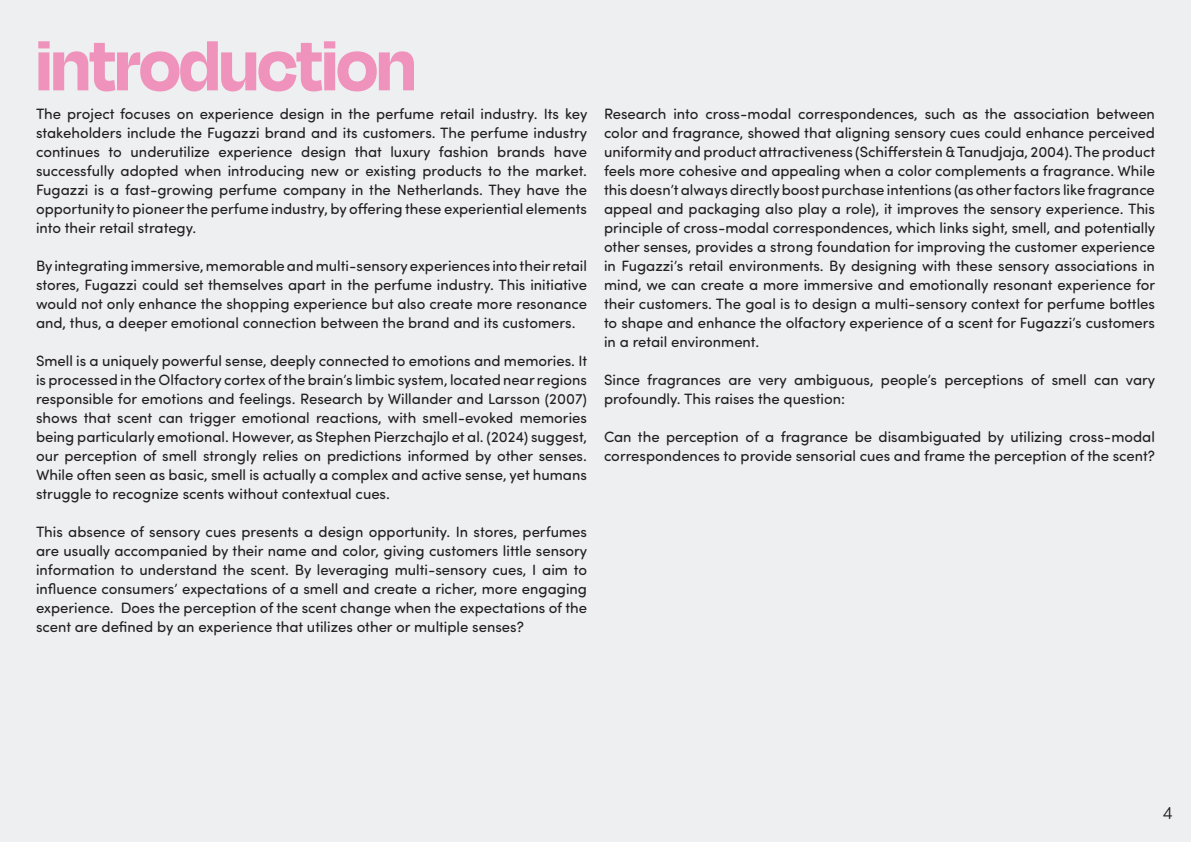
<style>
.page{position:relative;width:1191px;height:842px;background:#edeff0}
.page>*{position:absolute;margin:0;border:0;box-sizing:border-box;transform-origin:0 0}
.Heading_2{font:700 80px "Degular Display";letter-spacing:-.01em;color:#ef93bc}
.t1{font:300 18px "Sofia Pro Soft";color:#231f20}
.t2{font:15px/19px "Sofia Pro Soft";color:#231f20;text-align:justify}
</style>
<div class="page">
<p class="Heading_2" style="left:36px;top:18px;width:381px">introduction</p>
<p class="t2" style="left:36px;top:103px;width:553px">The project focuses on experience design in the perfume retail industry. Its key stakeholders include the Fugazzi brand and its customers. The perfume industry continues to underutilize experience design that luxury fashion brands have successfully adopted when introducing new or existing products to the market.<br>Fugazzi is a fast-growing perfume company in the Netherlands. They have the opportunity to pioneer the perfume industry, by offering these experiential elements into their retail strategy.</p>
<p class="t2" style="left:36px;top:255px;width:552px">By integrating immersive, memorable and multi-sensory experiences into their retail stores, Fugazzi could set themselves apart in the perfume industry. This initiative would not only enhance the shopping experience but also create more resonance and, thus, a deeper emotional connection between the brand and its customers.</p>
<p class="t2" style="left:36px;top:350px;width:552px">Smell is a uniquely powerful sense, deeply connected to emotions and memories. It is processed in the Olfactory cortex of the brain’s limbic system, located near regions responsible for emotions and feelings. Research by Willander and Larsson (2007) shows that scent can trigger emotional reactions, with smell-evoked memories being particularly emotional. However, as Stephen Pierzchajlo et al. (2024) suggest, our perception of smell strongly relies on predictions informed by other senses.<br>While often seen as basic, smell is actually a complex and active sense, yet humans struggle to recognize scents without contextual cues.</p>
<p class="t2" style="left:36px;top:521px;width:553px">This absence of sensory cues presents a design opportunity. In stores, perfumes are usually accompanied by their name and color, giving customers little sensory information to understand the scent. By leveraging multi-sensory cues, I aim to influence consumers’ expectations of a smell and create a richer, more engaging experience. Does the perception of the scent change when the expectations of the scent are defined by an experience that utilizes other or multiple senses?</p>
<p class="t2" style="left:604px;top:103px;width:553px">Research into cross-modal correspondences, such as the association between color and fragrance, showed that aligning sensory cues could enhance perceived uniformity and product attractiveness (Schifferstein &amp; Tanudjaja, 2004). The product feels more cohesive and appealing when a color complements a fragrance. While this doesn’t always directly boost purchase intentions (as other factors like fragrance appeal and packaging also play a role), it improves the sensory experience. This principle of cross-modal correspondences, which links sight, smell, and potentially other senses, provides a strong foundation for improving the customer experience in Fugazzi’s retail environments. By designing with these sensory associations in mind, we can create a more immersive and emotionally resonant experience for their customers. The goal is to design a multi-sensory context for perfume bottles to shape and enhance the olfactory experience of a scent for Fugazzi’s customers in a retail environment.</p>
<p class="t2" style="left:604px;top:369px;width:553px">Since fragrances are very ambiguous, people’s perceptions of smell can vary profoundly. This raises the question:</p>
<p class="t2" style="left:604px;top:426px;width:552px">Can the perception of a fragrance be disambiguated by utilizing cross-modal correspondences to provide sensorial cues and frame the perception of the scent?</p>
<p class="t1" style="left:1163px;top:801px;width:12px">4</p>
</div>
